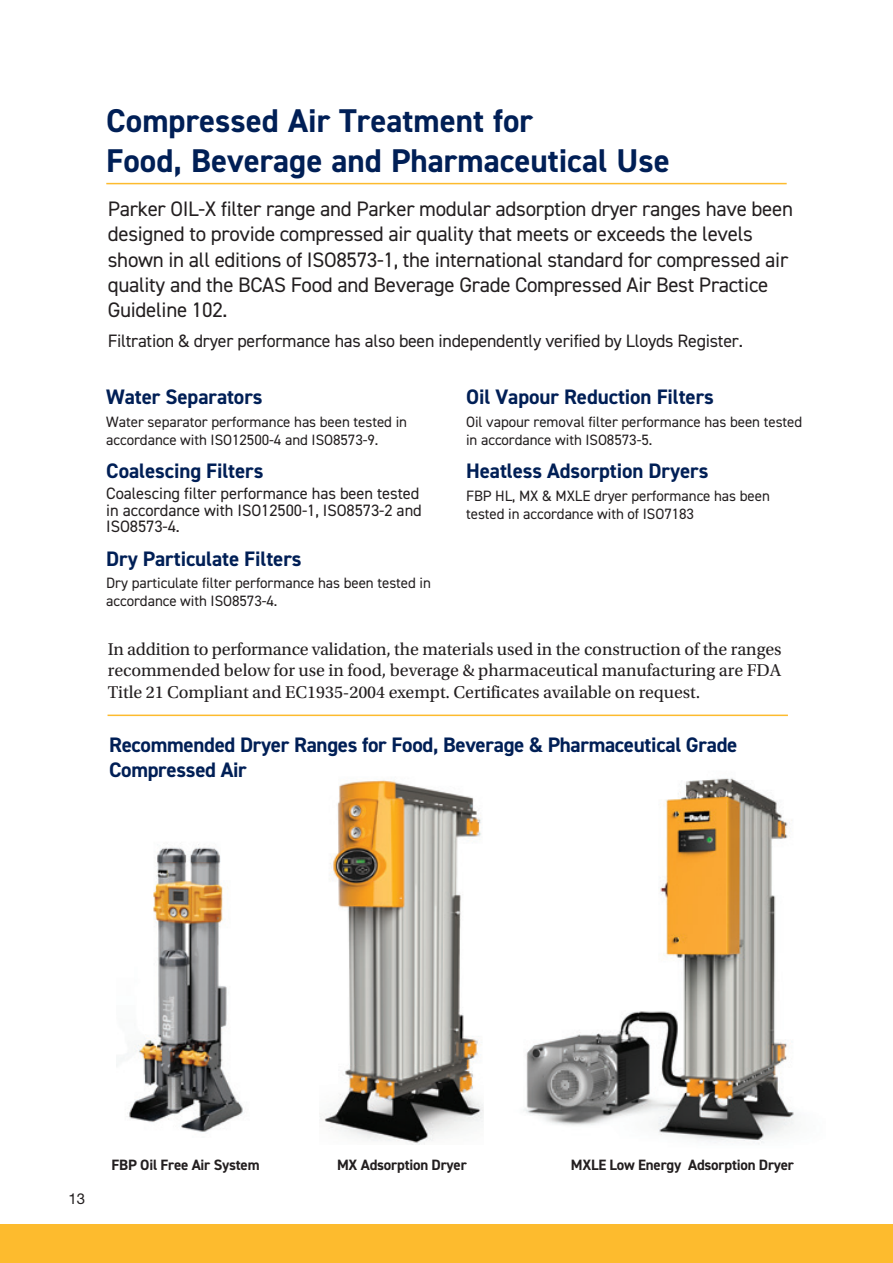
<style>
.page{position:relative;width:893px;height:1263px;background:#fff}
.page>*{position:absolute;margin:0;border:0;box-sizing:border-box;transform-origin:0 0}
.t1{font:700 33px/39.6px "DIN2014";color:#001f56}
.t2{font:21px/25.2px "DIN2014";letter-spacing:-.015em;color:#231f20}
.t3{font:700 21px/25.2px "DIN2014";letter-spacing:-.005em;color:#001f56}
.t4{font:18px/21.6px "Utopia Std";letter-spacing:-.005em;color:#231f20;text-align:justify}
.t5{font:18px "DIN2014";letter-spacing:-.015em;color:#231f20}
.t6{font:16.5px/16.5px "DIN2014";letter-spacing:-.005em;color:#231f20}
.t7{font:15px/18px "DIN2014";letter-spacing:-.005em;color:#231f20}
.t8{font:700 15px "DIN2014";letter-spacing:-.015em;color:#231f20}
.t9{font:15px "Helvetica Neue LT Std";color:#231f20}
</style>
<div class="page">
<hr style="left:106px;top:183px;width:681px;height:1px;background:#fdbb2e">
<img style="left:320px;top:780px;width:164px;height:364px">
<img style="left:117px;top:844px;width:126px;height:288px">
<img style="left:523px;top:778px;width:271px;height:366px">
<hr style="left:108px;top:714px;width:680px;height:2px;background:#fdbb2e">
<div style="left:0;top:1225px;width:893px;height:38px;background:#fdbb2e"></div>
<h1 class="t1" style="left:106px;top:100px;width:565px">Compressed Air Treatment for<br>Food, Beverage and Pharmaceutical Use</h1>
<p class="t2" style="left:108px;top:196px;width:687px">Parker OIL-X filter range and Parker modular adsorption dryer ranges have been designed to provide compressed air quality that meets or exceeds the levels shown in all editions of ISO8573-1, the international standard for compressed air quality and the BCAS Food and Beverage Grade Compressed Air Best Practice Guideline 102.</p>
<p class="t5" style="left:108px;top:330px;width:637px">Filtration &amp; dryer performance has also been independently verified by Lloyds Register.</p>
<h2 class="t3" style="left:106px;top:384px;width:158px">Water Separators</h2>
<p class="t7" style="left:106px;top:412px;width:302px">Water separator performance has been tested in accordance with ISO12500-4 and ISO8573-9.</p>
<h2 class="t3" style="left:106px;top:458px;width:159px">Coalescing Filters</h2>
<p class="t6" style="left:106px;top:485px;width:317px">Coalescing filter performance has been tested in accordance with ISO12500-1, ISO8573-2 and<br>ISO8573-4.</p>
<h2 class="t3" style="left:106px;top:546px;width:197px">Dry Particulate Filters</h2>
<p class="t7" style="left:106px;top:574px;width:326px">Dry particulate filter performance has been tested in accordance with ISO8573-4.</p>
<h2 class="t3" style="left:466px;top:384px;width:249px">Oil Vapour Reduction Filters</h2>
<p class="t7" style="left:466px;top:412px;width:338px">Oil vapour removal filter performance has been tested in accordance with ISO8573-5.</p>
<h2 class="t3" style="left:466px;top:458px;width:244px">Heatless Adsorption Dryers</h2>
<p class="t7" style="left:466px;top:486px;width:305px">FBP HL, MX &amp; MXLE dryer performance has been tested in accordance with of ISO7183</p>
<p class="t4" style="left:108px;top:638px;width:675px">In addition to performance validation, the materials used in the construction of the ranges recommended below for use in food, beverage &amp; pharmaceutical manufacturing are FDA Title 21 Compliant and EC1935-2004 exempt. Certificates available on request.</p>
<h2 class="t3" style="left:109px;top:732px;width:630px">Recommended Dryer Ranges for Food, Beverage &amp; Pharmaceutical Grade<br>Compressed Air</h2>
<p class="t9" style="left:68px;top:1189px;width:18px">13</p>
<p class="t8" style="left:112px;top:1154px;width:149px">FBP Oil Free Air System</p>
<p class="t8" style="left:337px;top:1154px;width:131px">MX Adsorption Dryer</p>
<p class="t8" style="left:571px;top:1154px;width:225px">MXLE Low Energy Adsorption Dryer</p>
</div>
